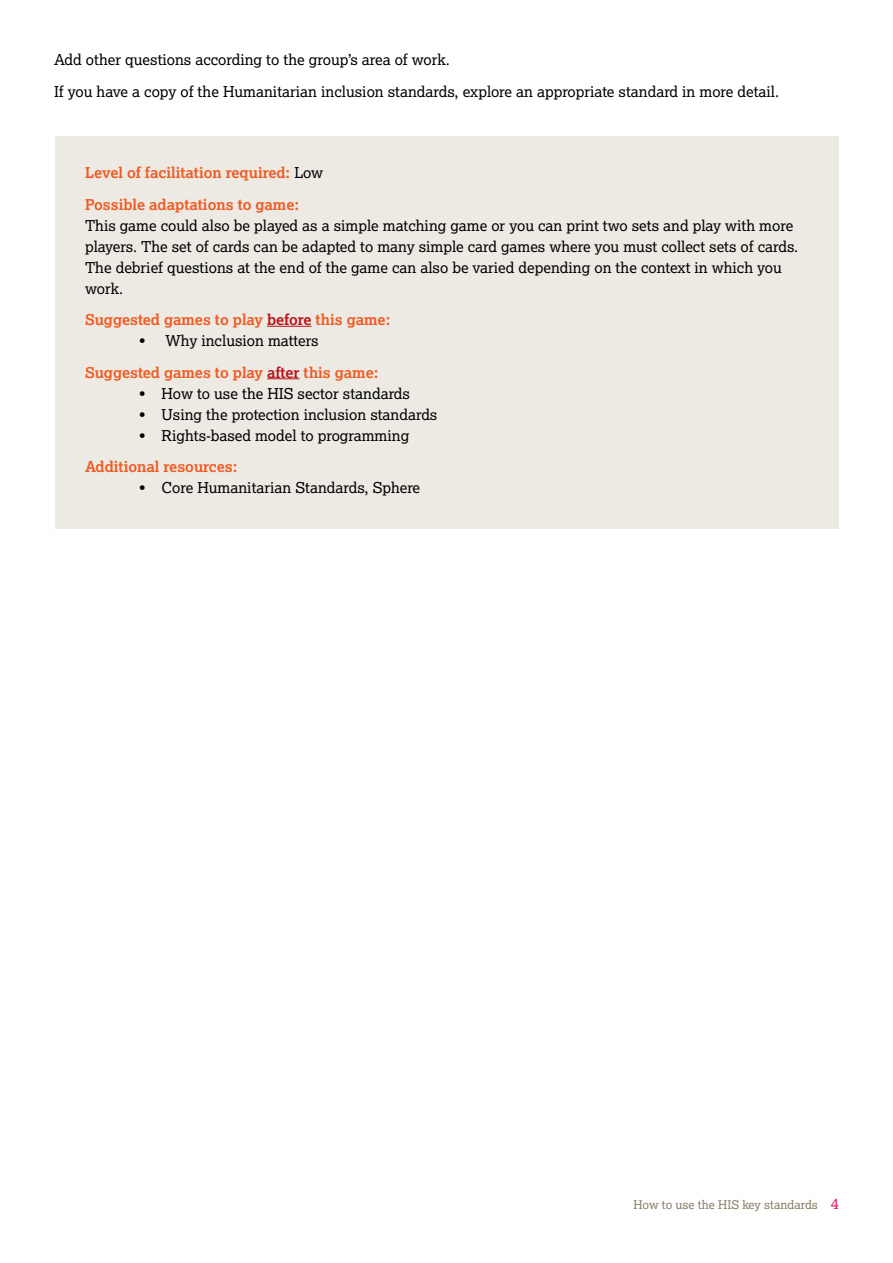
<style>
.page{position:relative;width:893px;height:1263px;background:#fff}
.page>*{position:absolute;margin:0;border:0;box-sizing:border-box;transform-origin:0 0}
.t1{font:15px/21px "Lexia";color:#000}
.t2{font:700 15px/31.5px "Lexia";color:#f15a22}
.t3{font:12px "Lexia";color:#8a7c66}
.s1{font-weight:400;color:#000}
.s2{color:#ba141a}
.s3{font-size:15px;color:#ed1651}
</style>
<div class="page">
<div style="left:55px;top:136px;width:783px;height:393px;background:#edeae3"></div>
<hr style="left:267px;top:326px;width:45px;height:1px;background:#ba141a">
<hr style="left:267px;top:378px;width:33px;height:1px;background:#ba141a">
<p class="t1" style="left:54px;top:44px;width:727px;line-height:31.5px">Add other questions according to the group’s area of work.<br>If you have a copy of the Humanitarian inclusion standards, explore an appropriate standard in more detail.</p>
<p class="t2" style="left:85px;top:157px;width:240px">Level of facilitation required: <span class="s1">Low<br></span>Possible adaptations to game:</p>
<p class="t1" style="left:85px;top:214px;width:715px">This game could also be played as a simple matching game or you can print two sets and play with more players. The set of cards can be adapted to many simple card games where you must collect sets of cards.<br>The debrief questions at the end of the game can also be varied depending on the context in which you work.</p>
<p class="t2" style="left:85px;top:304px;width:307px">Suggested games to play <span class="s2">before</span> this game:</p>
<p class="t2" style="left:85px;top:325px;width:295px;text-align:center"><span class="s1">• Why inclusion matters<br></span>Suggested games to play <span class="s2">after</span> this game:</p>
<p class="t1" style="left:139px;top:382px;width:272px">• How to use the HIS sector standards</p>
<p class="t1" style="left:139px;top:403px;width:300px">• Using the protection inclusion standards</p>
<p class="t1" style="left:139px;top:424px;width:272px">• Rights-based model to programming</p>
<p class="t2" style="left:85px;top:451px;width:154px">Additional resources:</p>
<p class="t1" style="left:139px;top:477px;width:283px">• Core Humanitarian Standards, Sphere</p>
<p class="t3" style="left:633px;top:1197px;width:207px">How to use the HIS key standards <span class="s3">4</span></p>
</div>
